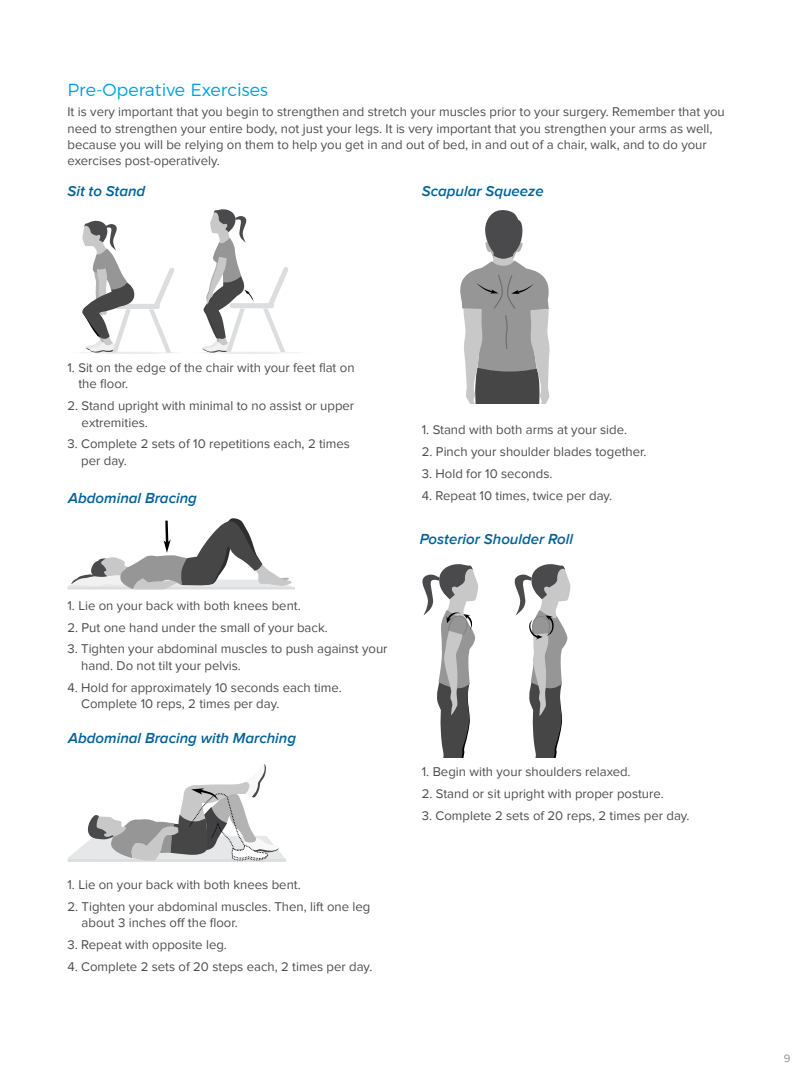
<style>
.page{position:relative;width:810px;height:1080px;background:#fff}
.page>*{position:absolute;margin:0;border:0;box-sizing:border-box;transform-origin:0 0}
.t1{font:300 17.5px "Montserrat";color:#00a0dd}
.t2{font:italic 600 15px "Proxima Nova";color:#006197}
.t3{font:13.12px/16.2px "Proxima Nova";color:#4d4d4f}
.t4{font:11.25px "Proxima Nova";color:#939598}
</style>
<div class="page">
<hr style="left:71px;top:352px;width:116px;height:2px;background:#dcddde;border-radius:50%">
<hr style="left:193px;top:352px;width:116px;height:2px;background:#dcddde;border-radius:50%">
<div style="left:118px;top:304px;width:39px;height:5px;background:#dcddde"></div>
<svg style="left:149px;top:268px;width:30px;height:85px"></svg>
<svg style="left:82px;top:220px;width:53px;height:133px"></svg>
<div style="left:232px;top:303px;width:39px;height:5px;background:#dcddde"></div>
<svg style="left:263px;top:267px;width:26px;height:85px"></svg>
<svg style="left:202px;top:209px;width:52px;height:144px"></svg>
<hr style="left:68px;top:859px;width:218px;height:3px;background:#dcddde">
<svg style="left:68px;top:764px;width:217px;height:97px"></svg>
<svg style="left:68px;top:518px;width:226px;height:71px"></svg>
<svg style="left:460px;top:210px;width:90px;height:194px"></svg>
<svg style="left:514px;top:564px;width:57px;height:194px"></svg>
<svg style="left:422px;top:564px;width:56px;height:194px"></svg>
<h1 class="t1" style="left:68px;top:76px;width:202px">Pre-Operative Exercises</h1>
<p class="t3" style="left:68px;top:104px;width:659px">It is very important that you begin to strengthen and stretch your muscles prior to your surgery. Remember that you need to strengthen your entire body, not just your legs. It is very important that you strengthen your arms as well, because you will be relying on them to help you get in and out of bed, in and out of a chair, walk, and to do your exercises post-operatively.</p>
<p class="t2" style="left:68px;top:183px;width:79px">Sit to Stand</p>
<p class="t2" style="left:422px;top:183px;width:123px">Scapular Squeeze</p>
<p class="t3" style="left:78px;top:360px;width:278px;text-indent:-11px">1. Sit on the edge of the chair with your feet flat on the floor.</p>
<p class="t3" style="left:82px;top:398px;width:274px;text-indent:-14px">2. Stand upright with minimal to no assist or upper extremities.</p>
<p class="t3" style="left:81px;top:436px;width:270px;text-indent:-14px">3. Complete 2 sets of 10 repetitions each, 2 times per day.</p>
<p class="t2" style="left:68px;top:490px;width:130px">Abdominal Bracing</p>
<p class="t3" style="left:68px;top:597px;width:235px">1. Lie on your back with both knees bent.</p>
<p class="t3" style="left:68px;top:619px;width:262px">2. Put one hand under the small of your back.</p>
<p class="t3" style="left:81px;top:641px;width:308px;text-indent:-14px">3. Tighten your abdominal muscles to push against your hand. Do not tilt your pelvis.</p>
<p class="t3" style="left:81px;top:679px;width:262px;text-indent:-14px">4. Hold for approximately 10 seconds each time.<br>Complete 10 reps, 2 times per day.</p>
<p class="t2" style="left:68px;top:730px;width:230px">Abdominal Bracing with Marching</p>
<p class="t3" style="left:68px;top:876px;width:235px">1. Lie on your back with both knees bent.</p>
<p class="t3" style="left:82px;top:898px;width:290px;text-indent:-14px">2. Tighten your abdominal muscles. Then, lift one leg about 3 inches off the floor.</p>
<p class="t3" style="left:68px;top:936px;width:161px">3. Repeat with opposite leg.</p>
<p class="t3" style="left:68px;top:958px;width:306px">4. Complete 2 sets of 20 steps each, 2 times per day.</p>
<p class="t3" style="left:422px;top:422px;width:207px">1. Stand with both arms at your side.</p>
<p class="t3" style="left:422px;top:444px;width:226px">2. Pinch your shoulder blades together.</p>
<p class="t3" style="left:422px;top:466px;width:132px">3. Hold for 10 seconds.</p>
<p class="t3" style="left:422px;top:488px;width:192px">4. Repeat 10 times, twice per day.</p>
<p class="t2" style="left:420px;top:530px;width:155px">Posterior Shoulder Roll</p>
<p class="t3" style="left:422px;top:764px;width:210px">1. Begin with your shoulders relaxed.</p>
<p class="t3" style="left:422px;top:786px;width:243px">2. Stand or sit upright with proper posture.</p>
<p class="t3" style="left:422px;top:808px;width:269px">3. Complete 2 sets of 20 reps, 2 times per day.</p>
<p class="t4" style="left:784px;top:1052px;width:8px">9</p>
</div>
